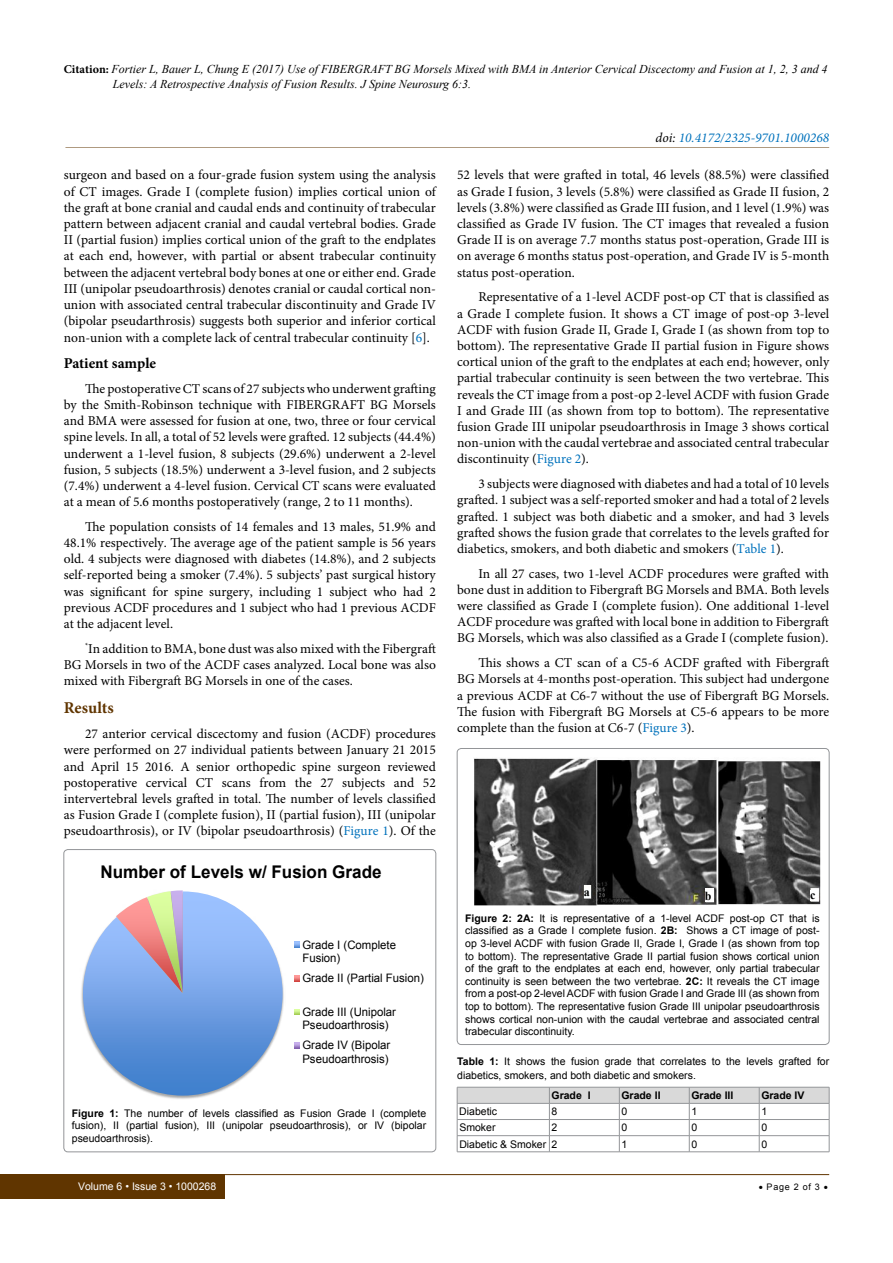
<style>
.page{position:relative;width:893px;height:1263px;background:#fff}
.page>*{position:absolute;margin:0;border:0;box-sizing:border-box;transform-origin:0 0}
.t1{font:700 17.55px "Arial";color:#000}
.t2{font:700 16.5px "Minion Pro";color:#603500}
.t3{font:700 15px "Minion Pro";letter-spacing:-.005em;color:#000}
.t4{font:13.5px/16.2px "Minion Pro";color:#000;text-align:justify}
.t5{font:italic 13.5px "Minion Pro";color:#0072bc}
.t6{font:700 12.3px "Times New Roman";color:#000}
.t7{font:italic 12px/15px "Times New Roman";color:#000}
.t8{font:11.7px/13.4px "Arial";color:#000}
.t9{font:10.5px/12.6px "Arial";color:#000;text-align:justify}
.t10{font:700 10.5px "Arial";color:#000}
.t11{font:10.5px "Arial";color:#fff}
.t12{font:9px "Arial";letter-spacing:.08em;color:#000}
.s1{font-family:"Minion Pro";font-weight:700;font-style:normal}
.s2{color:#0072bc}
.s3{font-weight:700}
.s4{color:#000}
</style>
<div class="page">
<div style="left:0;top:1174px;width:225px;height:25px;background:#603500"></div>
<hr style="left:221px;top:1174px;width:608px;height:1px;background:#603500">
<hr style="left:65px;top:147px;width:764px;height:1px;background:#603500">
<div style="left:64px;top:849px;width:372px;height:303px;border:1px solid #939598;border-radius:4px"></div>
<img style="left:81px;top:978px;width:203px;height:121px">
<svg style="left:83px;top:890px;width:200px;height:205px"></svg>
<svg style="left:294px;top:942px;width:6px;height:6px"></svg>
<svg style="left:294px;top:975px;width:6px;height:6px"></svg>
<svg style="left:294px;top:1009px;width:6px;height:6px"></svg>
<svg style="left:294px;top:1042px;width:6px;height:6px"></svg>
<div style="left:457px;top:748px;width:372px;height:296px;border:1px solid #939598;border-radius:4px"></div>
<img style="left:474px;top:758px;width:347px;height:148px">
<div style="left:810px;top:890px;width:8px;height:10px;background:#fff"></div>
<div style="left:584px;top:889px;width:7px;height:9px;background:#fdffff"></div>
<div style="left:705px;top:889px;width:8px;height:13px;background:#fff"></div>
<svg style="left:457px;top:1087px;width:373px;height:65px"></svg>
<hr style="left:457px;top:1151px;width:92px;height:1px;background:#939598">
<hr style="left:549px;top:1151px;width:70px;height:1px;background:#939598">
<hr style="left:619px;top:1151px;width:70px;height:1px;background:#939598">
<hr style="left:689px;top:1151px;width:70px;height:1px;background:#939598">
<hr style="left:759px;top:1151px;width:70px;height:1px;background:#939598">
<p class="t7" style="left:113px;top:61px;width:716px;text-indent:-49px"><span class="s1">Citation:</span> Fortier L, Bauer L, Chung E (2017) Use of FIBERGRAFT BG Morsels Mixed with BMA in Anterior Cervical Discectomy and Fusion at 1, 2, 3 and 4<br>Levels: A Retrospective Analysis of Fusion Results. J Spine Neurosurg 6:3.</p>
<p class="t4" style="left:64px;top:167px;width:374px">surgeon and based on a four-grade fusion system using the analysis of CT images. Grade I (complete fusion) implies cortical union of the graft at bone cranial and caudal ends and continuity of trabecular pattern between adjacent cranial and caudal vertebral bodies. Grade II (partial fusion) implies cortical union of the graft to the endplates at each end, however, with partial or absent trabecular continuity between the adjacent vertebral body bones at one or either end. Grade III (unipolar pseudoarthrosis) denotes cranial or caudal cortical non&shy;union with associated central trabecular discontinuity and Grade IV (bipolar pseudarthrosis) suggests both superior and inferior cortical non-union with a complete lack of central trabecular continuity [<span class="s2">6</span>].</p>
<p class="t3" style="left:64px;top:353px;width:94px">Patient sample</p>
<p class="t4" style="left:64px;top:380px;width:374px;text-indent:21px">The postoperative CT scans of 27 subjects who underwent grafting by the Smith-Robinson technique with FIBERGRAFT BG Morsels and BMA were assessed for fusion at one, two, three or four cervical spine levels. In all, a total of 52 levels were grafted. 12 subjects (44.4%) underwent a 1-level fusion, 8 subjects (29.6%) underwent a 2-level fusion, 5 subjects (18.5%) underwent a 3-level fusion, and 2 subjects (7.4%) underwent a 4-level fusion. Cervical CT scans were evaluated at a mean of 5.6 months postoperatively (range, 2 to 11 months).</p>
<p class="t4" style="left:64px;top:518px;width:374px;text-indent:21px">The population consists of 14 females and 13 males, 51.9% and 48.1% respectively. The average age of the patient sample is 56 years old. 4 subjects were diagnosed with diabetes (14.8%), and 2 subjects self-reported being a smoker (7.4%). 5 subjects’ past surgical history was significant for spine surgery, including 1 subject who had 2 previous ACDF procedures and 1 subject who had 1 previous ACDF at the adjacent level.</p>
<p class="t4" style="left:64px;top:640px;width:374px;text-indent:21px"><sup>*</sup>In addition to BMA, bone dust was also mixed with the Fibergraft BG Morsels in two of the ACDF cases analyzed. Local bone was also mixed with Fibergraft BG Morsels in one of the cases.</p>
<p class="t2" style="left:64px;top:696px;width:52px">Results</p>
<p class="t4" style="left:64px;top:726px;width:374px;text-indent:21px">27 anterior cervical discectomy and fusion (ACDF) procedures were performed on 27 individual patients between January 21 2015 and April 15 2016. A senior orthopedic spine surgeon reviewed postoperative cervical CT scans from the 27 subjects and 52 intervertebral levels grafted in total. The number of levels classified as Fusion Grade I (complete fusion), II (partial fusion), III (unipolar pseudoarthrosis), or IV (bipolar pseudoarthrosis) (<span class="s2">Figure 1</span>). Of the</p>
<p class="t1" style="left:101px;top:860px;width:283px">Number of Levels w/ Fusion Grade</p>
<p class="t8" style="left:302px;top:938px;width:95px">Grade I (Complete<br>Fusion)</p>
<p class="t8" style="left:302px;top:971px;width:123px">Grade II (Partial Fusion)</p>
<p class="t8" style="left:302px;top:1005px;width:95px">Grade III (Unipolar<br>Pseudoarthrosis)</p>
<p class="t8" style="left:302px;top:1038px;width:90px">Grade IV (Bipolar<br>Pseudoarthrosis)</p>
<p class="t9" style="left:72px;top:1107px;width:356px"><span class="s3">Figure 1:</span> The number of levels classified as Fusion Grade I (complete fusion), II (partial fusion), III (unipolar pseudoarthrosis), or IV (bipolar pseudoarthrosis).</p>
<p class="t11" style="left:78px;top:1180px;width:140px">Volume 6 • Issue 3 • 1000268</p>
<p class="t5" style="left:656px;top:128px;width:175px"><span class="s4">doi:</span> 10.4172/2325-9701.1000268</p>
<p class="t4" style="left:457px;top:167px;width:374px">52 levels that were grafted in total, 46 levels (88.5%) were classified as Grade I fusion, 3 levels (5.8%) were classified as Grade II fusion, 2 levels (3.8%) were classified as Grade III fusion, and 1 level (1.9%) was classified as Grade IV fusion. The CT images that revealed a fusion Grade II is on average 7.7 months status post-operation, Grade III is on average 6 months status post-operation, and Grade IV is 5-month status post-operation.</p>
<p class="t4" style="left:457px;top:289px;width:374px;text-indent:21px">Representative of a 1-level ACDF post-op CT that is classified as a Grade I complete fusion. It shows a CT image of post-op 3-level ACDF with fusion Grade II, Grade I, Grade I (as shown from top to bottom). The representative Grade II partial fusion in Figure shows cortical union of the graft to the endplates at each end; however, only partial trabecular continuity is seen between the two vertebrae. This reveals the CT image from a post-op 2-level ACDF with fusion Grade I and Grade III (as shown from top to bottom). The representative fusion Grade III unipolar pseudoarthrosis in Image 3 shows cortical non-union with the caudal vertebrae and associated central trabecular discontinuity (<span class="s2">Figure 2</span>).</p>
<p class="t4" style="left:457px;top:476px;width:374px;text-indent:21px">3 subjects were diagnosed with diabetes and had a total of 10 levels grafted. 1 subject was a self-reported smoker and had a total of 2 levels grafted. 1 subject was both diabetic and a smoker, and had 3 levels grafted shows the fusion grade that correlates to the levels grafted for diabetics, smokers, and both diabetic and smokers (<span class="s2">Table 1</span>).</p>
<p class="t4" style="left:457px;top:565px;width:374px;text-indent:21px">In all 27 cases, two 1-level ACDF procedures were grafted with bone dust in addition to Fibergraft BG Morsels and BMA. Both levels were classified as Grade I (complete fusion). One additional 1-level ACDF procedure was grafted with local bone in addition to Fibergraft BG Morsels, which was also classified as a Grade I (complete fusion).</p>
<p class="t4" style="left:457px;top:655px;width:374px;text-indent:21px">This shows a CT scan of a C5-6 ACDF grafted with Fibergraft BG Morsels at 4-months post-operation. This subject had undergone a previous ACDF at C6-7 without the use of Fibergraft BG Morsels.<br>The fusion with Fibergraft BG Morsels at C5-6 appears to be more complete than the fusion at C6-7 (<span class="s2">Figure 3</span>).</p>
<p class="t6" style="left:584px;top:883px;width:7px">a</p>
<p class="t6" style="left:705px;top:887px;width:8px">b</p>
<p class="t6" style="left:810px;top:887px;width:7px">c</p>
<p class="t9" style="left:465px;top:912px;width:356px"><span class="s3">Figure 2: 2A:</span> It is representative of a 1-level ACDF post-op CT that is classified as a Grade I complete fusion. <span class="s3">2B:</span> Shows a CT image of post&shy;op 3-level ACDF with fusion Grade II, Grade I, Grade I (as shown from top to bottom). The representative Grade II partial fusion shows cortical union of the graft to the endplates at each end, however, only partial trabecular continuity is seen between the two vertebrae. <span class="s3">2C:</span> It reveals the CT image from a post-op 2-level ACDF with fusion Grade I and Grade III (as shown from top to bottom). The representative fusion Grade III unipolar pseudoarthrosis shows cortical non-union with the caudal vertebrae and associated central trabecular discontinuity.</p>
<p class="t9" style="left:457px;top:1055px;width:374px;line-height:13.5px"><span class="s3">Table 1:</span> It shows the fusion grade that correlates to the levels grafted for diabetics, smokers, and both diabetic and smokers.</p>
<p class="t10" style="left:551px;top:1088px;width:41px">Grade I</p>
<p class="t10" style="left:621px;top:1088px;width:41px">Grade II</p>
<p class="t10" style="left:691px;top:1088px;width:44px">Grade III</p>
<p class="t10" style="left:761px;top:1088px;width:45px">Grade IV</p>
<p class="t9" style="left:459px;top:1105px;width:39px">Diabetic</p>
<p class="t9" style="left:552px;top:1105px;width:7px">8</p>
<p class="t9" style="left:621px;top:1105px;width:7px">0</p>
<p class="t9" style="left:691px;top:1105px;width:7px">1</p>
<p class="t9" style="left:761px;top:1105px;width:7px">1</p>
<p class="t9" style="left:459px;top:1121px;width:38px">Smoker</p>
<p class="t9" style="left:552px;top:1121px;width:7px">2</p>
<p class="t9" style="left:621px;top:1121px;width:7px">0</p>
<p class="t9" style="left:691px;top:1121px;width:7px">0</p>
<p class="t9" style="left:761px;top:1121px;width:7px">0</p>
<p class="t9" style="left:459px;top:1138px;width:100px">Diabetic &amp; Smoker 2</p>
<p class="t9" style="left:621px;top:1138px;width:7px">1</p>
<p class="t9" style="left:691px;top:1138px;width:7px">0</p>
<p class="t9" style="left:761px;top:1138px;width:7px">0</p>
<p class="t12" style="left:759px;top:1181px;width:71px">• Page 2 of 3 •</p>
</div>
